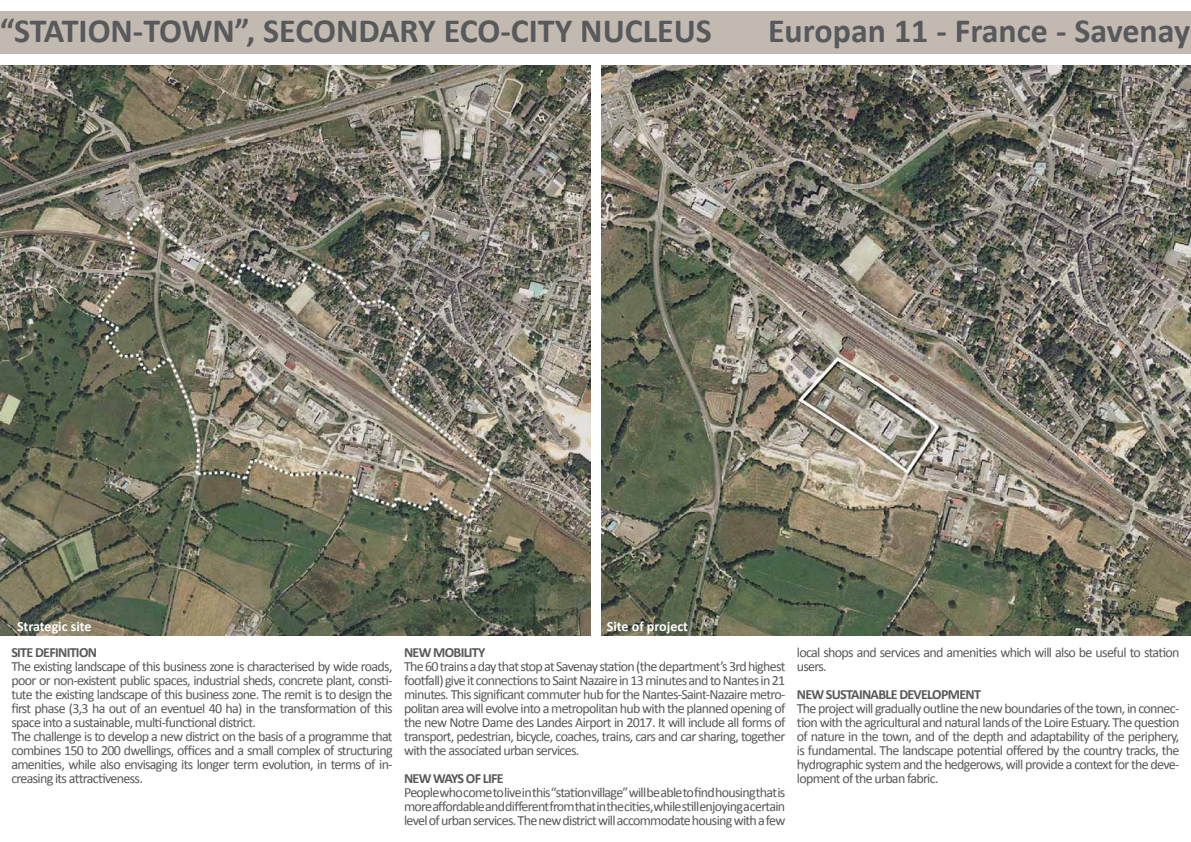
<style>
.page{position:relative;width:1191px;height:842px;background:#fff}
.page>*{position:absolute;margin:0;border:0;box-sizing:border-box;transform-origin:0 0}
.t1{font:700 33.9px "Calibri";color:#58595b}
.t2{font:14px/14px "Calibri";letter-spacing:-.05em;color:#58595b;text-align:justify}
.t3{font:700 14px "Calibri";letter-spacing:-.05em;color:#58595b}
.t4{font:700 14px "Calibri";color:#fff}
</style>
<div class="page">
<img style="left:601px;top:65px;width:590px;height:570px">
<img style="left:1px;top:65px;width:589px;height:570px">
<div style="left:0;top:11px;width:1190px;height:43px;background:#c2b9b0"></div>
<h1 class="t1" style="left:-1px;top:10px;width:714px">“STATION-TOWN”, SECONDARY ECO-CITY NUCLEUS</h1>
<h1 class="t1" style="left:768px;top:10px;width:423px">Europan 11 - France - Savenay</h1>
<p class="t4" style="left:17px;top:617px;width:76px">Strategic site</p>
<p class="t4" style="left:607px;top:617px;width:83px">Site of project</p>
<p class="t3" style="left:11px;top:643px;width:87px">SITE DEFINITION</p>
<p class="t2" style="left:11px;top:659px;width:383px;text-align:left">The existing landscape of this business zone is characterised by wide roads, poor or non-existent public spaces, industrial sheds, concrete plant, consti&shy;tute the existing landscape of this business zone. The remit is to design the first phase (3,3 ha out of an eventuel 40 ha) in the transformation of this space into a sustainable, multi-functional district.<br>The challenge is to develop a new district on the basis of a programme that combines 150 to 200 dwellings, offices and a small complex of structuring amenities, while also envisaging its longer term evolution, in terms of in&shy;creasing its attractiveness.</p>
<p class="t3" style="left:404px;top:643px;width:83px">NEW MOBILITY</p>
<p class="t2" style="left:404px;top:659px;width:383px">The 60 trains a day that stop at Savenay station (the department’s 3rd highest footfall) give it connections to Saint Nazaire in 13 minutes and to Nantes in 21 minutes. This significant commuter hub for the Nantes-Saint-Nazaire metro&shy;politan area will evolve into a metropolitan hub with the planned opening of the new Notre Dame des Landes Airport in 2017. It will include all forms of transport, pedestrian, bicycle, coaches, trains, cars and car sharing, together with the associated urban services.</p>
<p class="t3" style="left:404px;top:769px;width:101px">NEW WAYS OF LIFE</p>
<p class="t2" style="left:404px;top:785px;width:383px">People who come to live in this “station village” will be able to find housing that is more affordable and different from that in the cities, while still enjoying a certain level of urban services. The new district will accommodate housing with a few</p>
<p class="t2" style="left:797px;top:645px;width:384px">local shops and services and amenities which will also be useful to station users.</p>
<p class="t3" style="left:797px;top:685px;width:186px">NEW SUSTAINABLE DEVELOPMENT</p>
<p class="t2" style="left:797px;top:701px;width:384px">The project will gradually outline the new boundaries of the town, in connec&shy;tion with the agricultural and natural lands of the Loire Estuary. The question of nature in the town, and of the depth and adaptability of the periphery, is fundamental. The landscape potential offered by the country tracks, the hydrographic system and the hedgerows, will provide a context for the deve&shy;lopment of the urban fabric.</p>
</div>
